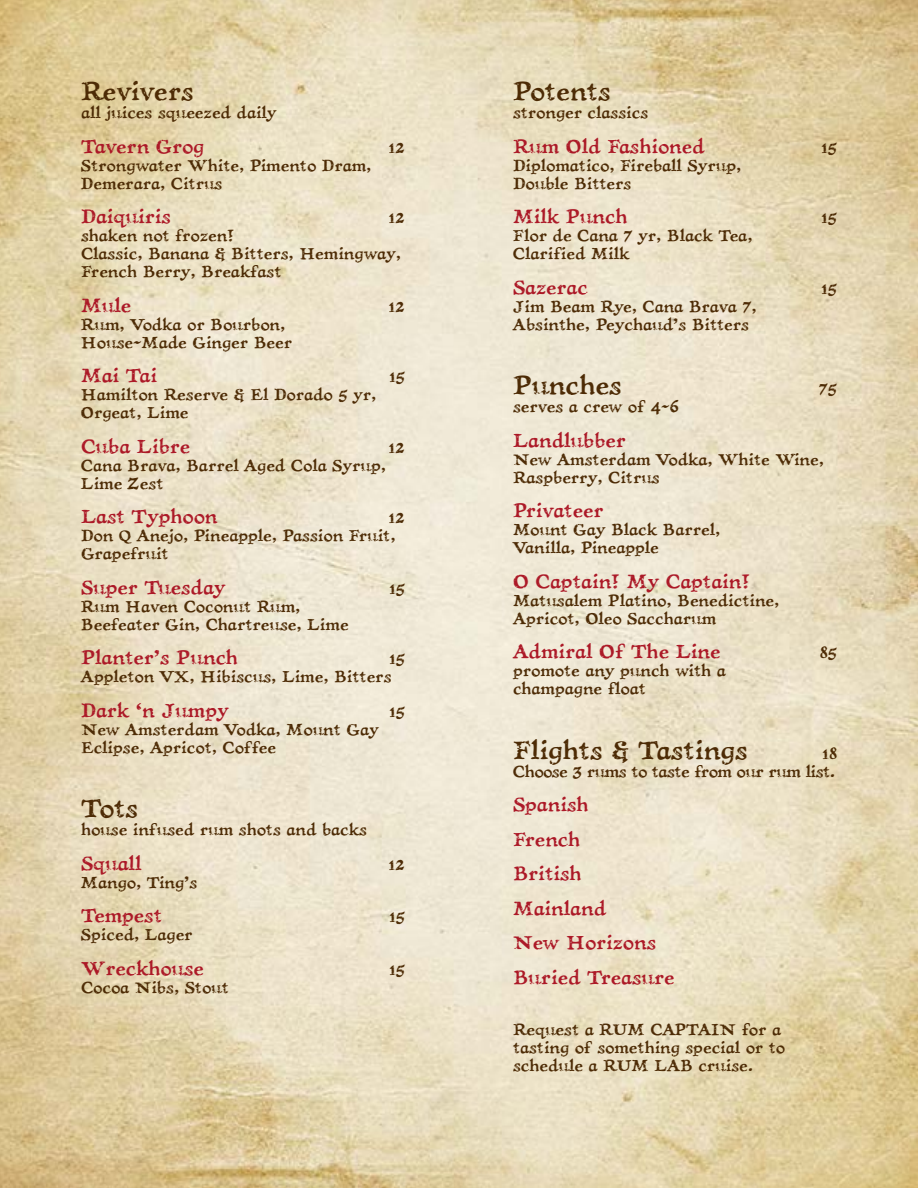
<style>
.page{position:relative;width:918px;height:1188px;background:#fff}
.page>*{position:absolute;margin:0;border:0;box-sizing:border-box;transform-origin:0 0}
.t1{font:24px "CC Treasure Trove Aged";color:#4d2b05}
.t2{font:18px/34.5px "CC Treasure Trove Aged";color:#ac1927}
.t3{font:15px/18px "CC Treasure Trove Aged";color:#4d2b05}
.t4{font:15px/18px "CC Treasure Trove Aged";letter-spacing:-.03em;color:#4d2b05;text-align:right}
</style>
<div class="page">
<img style="left:0;top:0;width:918px;height:1188px">
<h1 class="t1" style="left:81px;top:76px;width:114px">Revivers</h1>
<p class="t3" style="left:81px;top:104px;width:197px">all juices squeezed daily</p>
<p class="t2" style="left:81px;top:129px;width:125px">Tavern Grog</p>
<p class="t3" style="left:389px;top:138px;width:18px">12</p>
<p class="t3" style="left:81px;top:156px;width:292px">Strongwater White, Pimento Dram,<br>Demerara, Citrus</p>
<p class="t2" style="left:81px;top:200px;width:91px">Daiquiris</p>
<p class="t3" style="left:389px;top:209px;width:18px">12</p>
<p class="t3" style="left:81px;top:227px;width:322px">shaken not frozen!<br>Classic, Banana &amp; Bitters, Hemingway,<br>French Berry, Breakfast</p>
<p class="t2" style="left:81px;top:288px;width:52px">Mule</p>
<p class="t3" style="left:389px;top:297px;width:18px">12</p>
<p class="t3" style="left:81px;top:315px;width:213px">Rum, Vodka or Bourbon,<br>House-Made Ginger Beer</p>
<p class="t2" style="left:81px;top:359px;width:78px">Mai Tai</p>
<p class="t3" style="left:389px;top:368px;width:17px">15</p>
<p class="t3" style="left:81px;top:386px;width:297px">Hamilton Reserve &amp; El Dorado 5 yr,<br>Orgeat, Lime</p>
<p class="t2" style="left:81px;top:429px;width:111px">Cuba Libre</p>
<p class="t3" style="left:389px;top:438px;width:18px">12</p>
<p class="t3" style="left:81px;top:456px;width:307px">Cana Brava, Barrel Aged Cola Syrup,<br>Lime Zest</p>
<p class="t2" style="left:81px;top:500px;width:138px">Last Typhoon</p>
<p class="t3" style="left:81px;top:509px;width:325px;text-indent:308px">12<br>Don Q Anejo, Pineapple, Passion Fruit,<br>Grapefruit</p>
<p class="t2" style="left:81px;top:570px;width:146px">Super Tuesday</p>
<p class="t3" style="left:389px;top:579px;width:17px">15</p>
<p class="t3" style="left:81px;top:597px;width:269px">Rum Haven Coconut Rum,<br>Beefeater Gin, Chartreuse, Lime</p>
<p class="t2" style="left:81px;top:641px;width:159px">Planter’s Punch</p>
<p class="t3" style="left:81px;top:650px;width:326px;text-indent:308px">15<br>Appleton VX, Hibiscus, Lime, Bitters</p>
<p class="t2" style="left:81px;top:693px;width:149px">Dark ‘n Jumpy</p>
<p class="t3" style="left:389px;top:702px;width:17px">15</p>
<p class="t3" style="left:81px;top:720px;width:299px">New Amsterdam Vodka, Mount Gay<br>Eclipse, Apricot, Coffee</p>
<h1 class="t1" style="left:81px;top:793px;width:59px">Tots</h1>
<p class="t3" style="left:81px;top:821px;width:287px">house infused rum shots and backs</p>
<p class="t2" style="left:81px;top:846px;width:62px">Squall</p>
<p class="t3" style="left:389px;top:855px;width:18px">12</p>
<p class="t3" style="left:81px;top:873px;width:118px">Mango, Ting’s</p>
<p class="t2" style="left:81px;top:899px;width:83px">Tempest</p>
<p class="t3" style="left:389px;top:908px;width:17px">15</p>
<p class="t3" style="left:81px;top:926px;width:113px">Spiced, Lager</p>
<p class="t2" style="left:81px;top:951px;width:124px">Wreckhouse</p>
<p class="t3" style="left:389px;top:960px;width:17px">15</p>
<p class="t3" style="left:81px;top:978px;width:149px">Cocoa Nibs, Stout</p>
<h1 class="t1" style="left:513px;top:76px;width:99px">Potents</h1>
<p class="t3" style="left:513px;top:104px;width:137px">stronger classics</p>
<p class="t2" style="left:513px;top:129px;width:193px">Rum Old Fashioned</p>
<p class="t3" style="left:821px;top:138px;width:17px">15</p>
<p class="t3" style="left:513px;top:156px;width:230px">Diplomatico, Fireball Syrup,<br>Double Bitters</p>
<p class="t2" style="left:513px;top:200px;width:116px">Milk Punch</p>
<p class="t3" style="left:821px;top:209px;width:17px">15</p>
<p class="t3" style="left:513px;top:227px;width:241px">Flor de Cana 7 yr, Black Tea,<br>Clarified Milk</p>
<p class="t2" style="left:513px;top:270px;width:76px">Sazerac</p>
<p class="t3" style="left:821px;top:279px;width:17px">15</p>
<p class="t3" style="left:513px;top:297px;width:245px">Jim Beam Rye, Cana Brava 7,<br>Absinthe, Peychaud’s Bitters</p>
<h1 class="t1" style="left:513px;top:370px;width:110px">Punches</h1>
<p class="t3" style="left:819px;top:380px;width:20px">75</p>
<p class="t3" style="left:513px;top:398px;width:168px">serves a crew of 4-6</p>
<p class="t2" style="left:513px;top:423px;width:114px">Landlubber</p>
<p class="t3" style="left:513px;top:450px;width:313px">New Amsterdam Vodka, White Wine,<br>Raspberry, Citrus</p>
<p class="t2" style="left:513px;top:494px;width:92px">Privateer</p>
<p class="t3" style="left:513px;top:521px;width:209px">Mount Gay Black Barrel,<br>Vanilla, Pineapple</p>
<p class="t2" style="left:513px;top:564px;width:239px">O Captain! My Captain!</p>
<p class="t3" style="left:513px;top:591px;width:268px">Matusalem Platino, Benedictine,<br>Apricot, Oleo Saccharum</p>
<p class="t2" style="left:513px;top:635px;width:209px">Admiral Of The Line</p>
<p class="t3" style="left:820px;top:644px;width:19px">85</p>
<p class="t3" style="left:513px;top:662px;width:214px">promote any punch with a champagne float</p>
<h1 class="t1" style="left:513px;top:735px;width:236px">Flights &amp; Tastings</h1>
<p class="t4" style="left:513px;top:744px;width:326px">18<br>Choose 3 rums to taste from our rum list.</p>
<p class="t2" style="left:513px;top:788px;width:163px">Spanish<br>French<br>British<br>Mainland<br>New Horizons<br>Buried Treasure</p>
<p class="t3" style="left:513px;top:1021px;width:274px">Request a RUM CAPTAIN for a tasting of something special or to schedule a RUM LAB cruise.</p>
</div>
